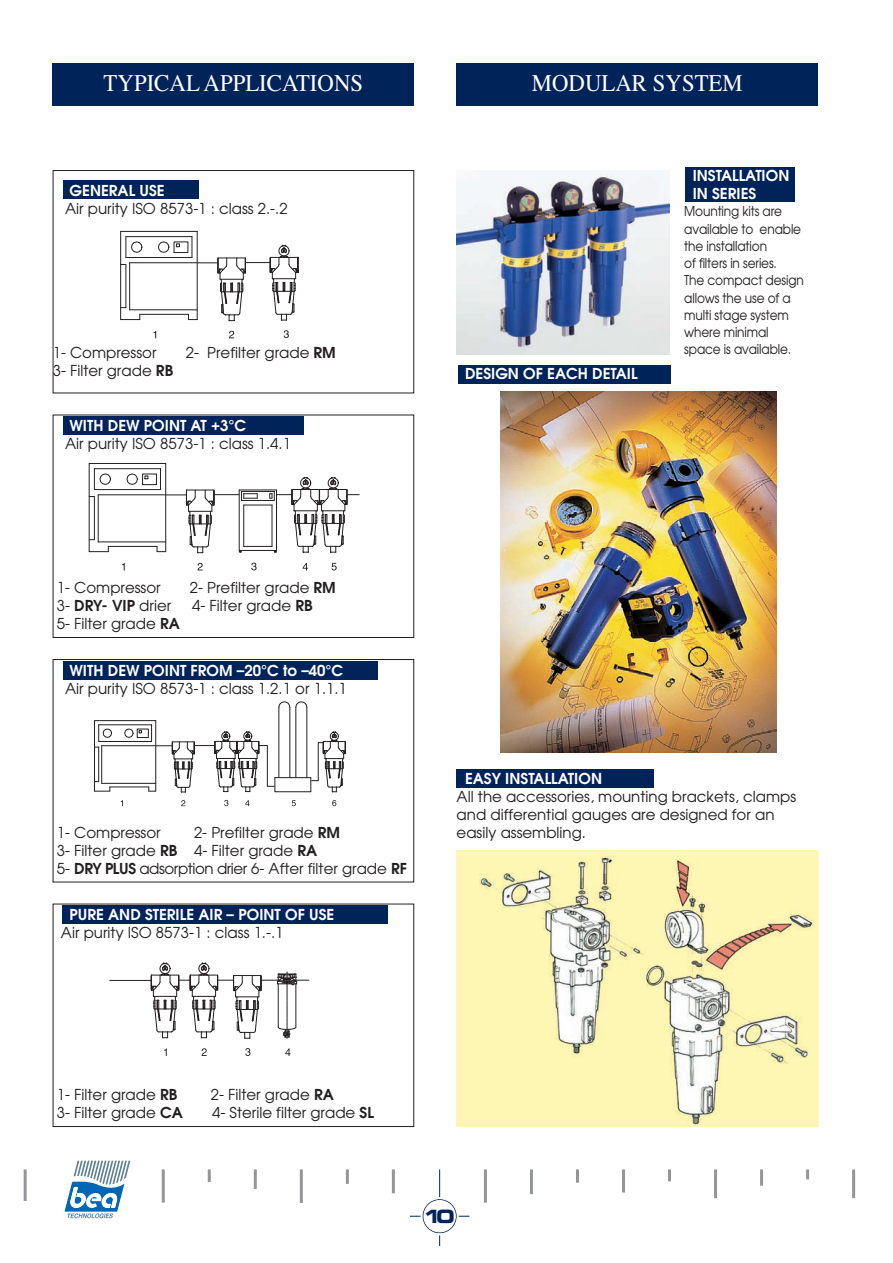
<style>
.page{position:relative;width:893px;height:1263px;background:#fff}
.page>*{position:absolute;margin:0;border:0;box-sizing:border-box;transform-origin:0 0}
.t1{font:24px "Times";color:#fff;scale:.95 1}
.t2{font:18.3px "Eurostile Bold Extended Two";color:#002359}
.t3{font:15px/18px "Avant Garde";color:#231f20}
.t4{font:600 15px/18px "Avant Garde";color:#fff}
.t5{font:13.5px/17.2px "Avant Garde";letter-spacing:-.01em;color:#231f20;scale:.9 1}
.s1{font-weight:600}
</style>
<div class="page">
<div style="left:457px;top:769px;width:197px;height:18px;background:#002359"></div>
<div style="left:458px;top:365px;width:213px;height:18px;background:#002359"></div>
<div style="left:685px;top:167px;width:109px;height:35px;background:#002359"></div>
<hr style="left:300px;top:1169px;width:3px;height:34px;background:#939598">
<hr style="left:346px;top:1169px;width:3px;height:15px;background:#939598">
<hr style="left:530px;top:1169px;width:3px;height:25px;background:#939598">
<hr style="left:622px;top:1169px;width:3px;height:23px;background:#939598">
<hr style="left:576px;top:1169px;width:3px;height:14px;background:#939598">
<hr style="left:484px;top:1169px;width:3px;height:33px;background:#939598">
<hr style="left:392px;top:1169px;width:3px;height:24px;background:#939598">
<svg style="left:668px;top:1169px;width:3px;height:12px"></svg>
<hr style="left:714px;top:1169px;width:3px;height:29px;background:#939598">
<hr style="left:760px;top:1169px;width:3px;height:17px;background:#939598">
<hr style="left:254px;top:1169px;width:3px;height:20px;background:#939598">
<svg style="left:806px;top:1169px;width:3px;height:10px"></svg>
<svg style="left:208px;top:1169px;width:3px;height:13px"></svg>
<hr style="left:162px;top:1169px;width:3px;height:33px;background:#939598">
<hr style="left:852px;top:1169px;width:3px;height:29px;background:#939598">
<hr style="left:24px;top:1169px;width:3px;height:32px;background:#939598">
<div style="left:423px;top:1199px;width:34px;height:34px;border:2px solid #002359;border-radius:50%"></div>
<svg style="left:439px;top:1169px;width:1px;height:28px"></svg>
<div style="left:53px;top:64px;width:361px;height:42px;background:#002359"></div>
<div style="left:457px;top:64px;width:361px;height:42px;background:#002359"></div>
<img style="left:457px;top:170px;width:212px;height:184px">
<img style="left:500px;top:391px;width:276px;height:362px">
<img style="left:457px;top:850px;width:361px;height:277px">
<hr style="left:165px;top:463px;width:1px;height:89px;background:#231f20">
<hr style="left:89px;top:463px;width:1px;height:89px;background:#231f20">
<svg style="left:89px;top:546px;width:20px;height:6px"></svg>
<hr style="left:94px;top:496px;width:1px;height:44px;background:#231f20">
<hr style="left:98px;top:495px;width:1px;height:47px;background:#231f20">
<hr style="left:98px;top:541px;width:68px;height:1px;background:#231f20">
<hr style="left:108px;top:546px;width:49px;height:1px;background:#231f20">
<hr style="left:94px;top:468px;width:66px;height:1px;background:#231f20">
<hr style="left:94px;top:489px;width:66px;height:1px;background:#231f20">
<hr style="left:89px;top:463px;width:77px;height:1px;background:#231f20">
<hr style="left:98px;top:494px;width:68px;height:1px;background:#231f20">
<svg style="left:94px;top:469px;width:17px;height:21px"></svg>
<svg style="left:122px;top:563px;width:3px;height:7px"></svg>
<svg style="left:197px;top:563px;width:6px;height:7px"></svg>
<svg style="left:251px;top:563px;width:6px;height:7px"></svg>
<svg style="left:303px;top:563px;width:5px;height:7px"></svg>
<svg style="left:331px;top:563px;width:6px;height:7px"></svg>
<svg style="left:126px;top:469px;width:233px;height:85px"></svg>
<hr style="left:155px;top:721px;width:1px;height:70px;background:#231f20">
<hr style="left:94px;top:721px;width:1px;height:70px;background:#231f20">
<hr style="left:98px;top:747px;width:1px;height:34px;background:#231f20">
<hr style="left:101px;top:746px;width:1px;height:37px;background:#231f20">
<hr style="left:102px;top:783px;width:54px;height:1px;background:#231f20">
<hr style="left:110px;top:787px;width:39px;height:1px;background:#231f20">
<svg style="left:95px;top:781px;width:15px;height:11px"></svg>
<hr style="left:99px;top:724px;width:53px;height:1px;background:#231f20">
<hr style="left:99px;top:741px;width:53px;height:1px;background:#231f20">
<hr style="left:95px;top:720px;width:61px;height:1px;background:#231f20">
<hr style="left:102px;top:745px;width:54px;height:1px;background:#231f20">
<svg style="left:98px;top:725px;width:14px;height:16px"></svg>
<hr style="left:278px;top:707px;width:1px;height:71px;background:#231f20">
<hr style="left:289px;top:707px;width:1px;height:71px;background:#231f20">
<hr style="left:295px;top:707px;width:1px;height:71px;background:#231f20">
<hr style="left:306px;top:707px;width:1px;height:71px;background:#231f20">
<svg style="left:278px;top:701px;width:30px;height:7px"></svg>
<svg style="left:124px;top:725px;width:222px;height:68px"></svg>
<svg style="left:181px;top:800px;width:4px;height:6px"></svg>
<svg style="left:224px;top:800px;width:4px;height:6px"></svg>
<svg style="left:245px;top:800px;width:5px;height:6px"></svg>
<svg style="left:292px;top:800px;width:4px;height:6px"></svg>
<svg style="left:332px;top:800px;width:4px;height:6px"></svg>
<hr style="left:109px;top:980px;width:42px;height:1px;background:#231f20">
<svg style="left:164px;top:1048px;width:3px;height:8px"></svg>
<svg style="left:202px;top:1048px;width:5px;height:8px"></svg>
<svg style="left:245px;top:1048px;width:5px;height:8px"></svg>
<svg style="left:285px;top:1048px;width:6px;height:8px"></svg>
<svg style="left:151px;top:963px;width:158px;height:76px"></svg>
<div style="left:63px;top:181px;width:135px;height:18px;background:#002359"></div>
<div style="left:53px;top:170px;width:361px;height:223px;border:1px solid #231f20"></div>
<hr style="left:197px;top:231px;width:1px;height:89px;background:#231f20">
<hr style="left:120px;top:231px;width:1px;height:89px;background:#231f20">
<svg style="left:121px;top:314px;width:19px;height:6px"></svg>
<hr style="left:125px;top:264px;width:1px;height:44px;background:#231f20">
<hr style="left:129px;top:263px;width:1px;height:47px;background:#231f20">
<hr style="left:130px;top:309px;width:67px;height:1px;background:#231f20">
<hr style="left:140px;top:314px;width:49px;height:1px;background:#231f20">
<hr style="left:126px;top:236px;width:66px;height:1px;background:#231f20">
<hr style="left:126px;top:257px;width:66px;height:1px;background:#231f20">
<hr style="left:121px;top:231px;width:76px;height:1px;background:#231f20">
<hr style="left:130px;top:262px;width:67px;height:1px;background:#231f20">
<svg style="left:125px;top:237px;width:18px;height:20px"></svg>
<svg style="left:158px;top:237px;width:141px;height:85px"></svg>
<svg style="left:229px;top:331px;width:5px;height:7px"></svg>
<div style="left:63px;top:417px;width:241px;height:18px;background:#002359"></div>
<div style="left:53px;top:415px;width:361px;height:223px;border:1px solid #231f20"></div>
<div style="left:63px;top:661px;width:315px;height:18px;background:#002359"></div>
<div style="left:53px;top:659px;width:361px;height:223px;border:1px solid #231f20"></div>
<div style="left:62px;top:906px;width:326px;height:18px;background:#002359"></div>
<div style="left:53px;top:904px;width:361px;height:223px;border:1px solid #231f20"></div>
<svg style="left:284px;top:330px;width:5px;height:8px"></svg>
<svg style="left:65px;top:1161px;width:65px;height:57px"></svg>
<h1 class="t1" style="left:104px;top:68px;width:275px">TYPICAL APPLICATIONS</h1>
<h1 class="t1" style="left:532px;top:68px;width:224px">MODULAR SYSTEM</h1>
<p class="t4" style="left:70px;top:182px;width:97px">GENERAL USE</p>
<p class="t3" style="left:65px;top:200px;width:224px">Air purity ISO 8573-1 : class 2.-.2</p>
<p class="t3" style="left:53px;top:344px;width:105px">1- Compressor</p>
<p class="t3" style="left:186px;top:344px;width:152px">2- Prefilter grade <span class="s1">RM</span></p>
<p class="t3" style="left:53px;top:362px;width:122px">3- Filter grade <span class="s1">RB</span></p>
<p class="t4" style="left:69px;top:417px;width:178px">WITH DEW POINT AT +3°C</p>
<p class="t3" style="left:65px;top:435px;width:227px">Air purity ISO 8573-1 : class 1.4.1</p>
<p class="t4" style="left:465px;top:365px;width:174px">DESIGN OF EACH DETAIL</p>
<p class="t4" style="left:693px;top:167px;width:98px">INSTALLATION<br>IN SERIES</p>
<p class="t5" style="left:684px;top:203px;width:134px">Mounting kits are available to enable the installation<br>of filters in series.<br>The compact design allows the use of a multi stage system where minimal space is available.</p>
<p class="t3" style="left:57px;top:579px;width:105px">1- Compressor</p>
<p class="t3" style="left:190px;top:579px;width:147px">2- Prefilter grade <span class="s1">RM</span></p>
<p class="t3" style="left:57px;top:597px;width:116px">3- <span class="s1">DRY- VIP</span> drier</p>
<p class="t3" style="left:192px;top:597px;width:122px">4- Filter grade <span class="s1">RB</span></p>
<p class="t3" style="left:57px;top:615px;width:125px">5- Filter grade <span class="s1">RA</span></p>
<p class="t4" style="left:69px;top:662px;width:275px">WITH DEW POINT FROM –20°C to –40°C</p>
<p class="t3" style="left:65px;top:680px;width:283px">Air purity ISO 8573-1 : class 1.2.1 or 1.1.1</p>
<p class="t3" style="left:57px;top:824px;width:352px;text-indent:137px">2- Prefilter grade <span class="s1">RM<br></span>3- Filter grade <span class="s1">RB</span> 4- Filter grade <span class="s1">RA<br></span>5- <span class="s1">DRY PLUS</span> adsorption drier 6- After filter grade <span class="s1">RF</span></p>
<p class="t4" style="left:69px;top:906px;width:266px">PURE AND STERILE AIR – POINT OF USE</p>
<p class="t3" style="left:61px;top:924px;width:224px">Air purity ISO 8573-1 : class 1.-.1</p>
<p class="t3" style="left:57px;top:824px;width:105px">1- Compressor</p>
<p class="t4" style="left:465px;top:770px;width:139px">EASY INSTALLATION</p>
<p class="t3" style="left:457px;top:788px;width:341px">All the accessories, mounting brackets, clamps and differential gauges are designed for an easily assembling.</p>
<p class="t3" style="left:57px;top:1086px;width:122px">1- Filter grade <span class="s1">RB</span></p>
<p class="t3" style="left:211px;top:1086px;width:125px">2- Filter grade <span class="s1">RA</span></p>
<p class="t3" style="left:57px;top:1104px;width:128px">3- Filter grade <span class="s1">CA</span></p>
<p class="t3" style="left:212px;top:1104px;width:163px">4- Sterile filter grade <span class="s1">SL</span></p>
<p class="t2" style="left:423px;top:1209px;width:33px">10</p>
</div>
